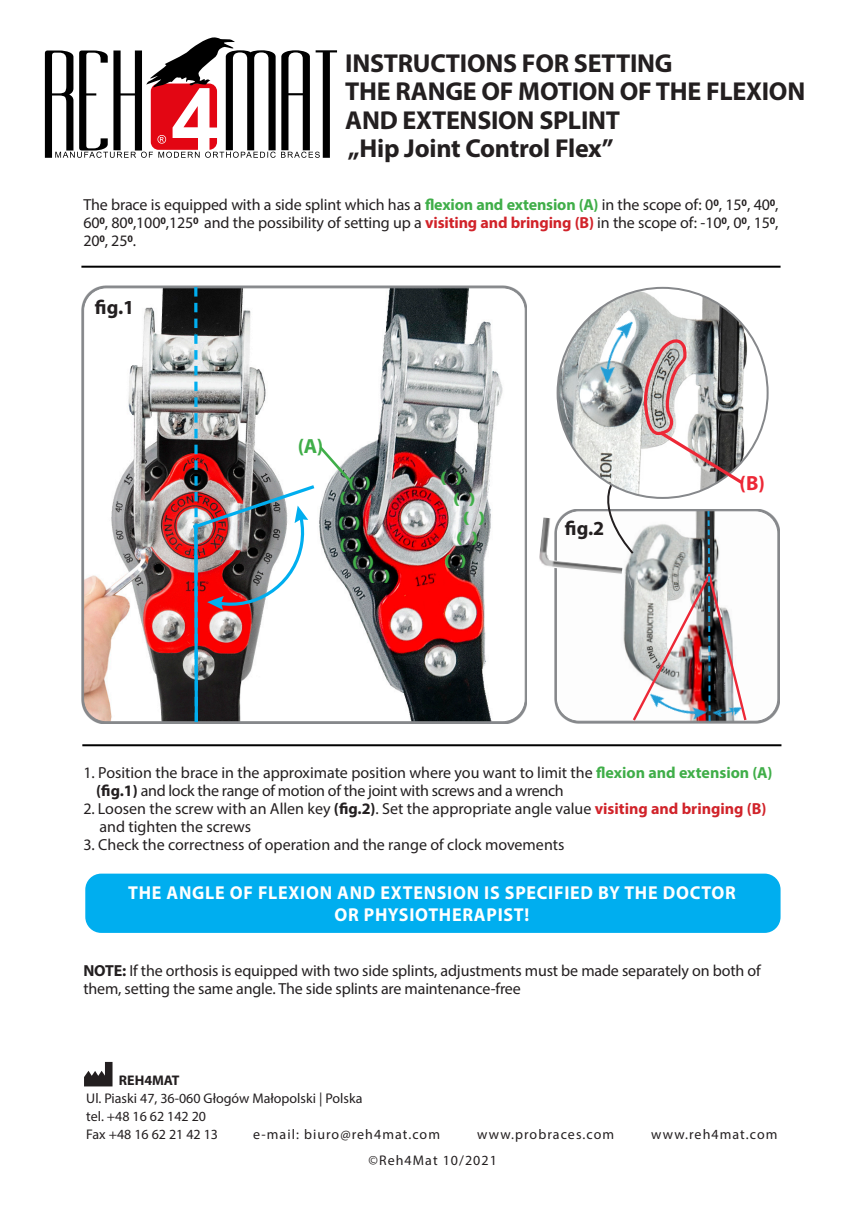
<style>
.page{position:relative;width:862px;height:1214px;background:#fff}
.page>*{position:absolute;margin:0;border:0;box-sizing:border-box;transform-origin:0 0}
.t1{font:700 26px/28.4px "Myriad Pro";letter-spacing:-.01em;color:#231f20}
.t2{font:700 20.6px "Myriad Pro";color:#40ae49}
.t3{font:700 20.6px "Myriad Pro";color:#ed2836}
.t4{font:700 20px "Myriad Pro";color:#231f20}
.t5{font:700 18.8px "Myriad Pro";letter-spacing:.04em;color:#fff;scale:.96 1}
.t6{font:700 16.2px "Myriad Pro";color:#40ae49;scale:1.45 1}
.t7{font:16px/18px "Myriad Pro";letter-spacing:-.01em;color:#231f20;text-align:justify}
.t8{font:14px "Myriad Pro";color:#231f20}
.t9{font:14px "Myriad Pro";letter-spacing:.065em;color:#231f20}
.t10{font:700 14px "Myriad Pro";color:#231f20}
.s1{font-weight:700;color:#40ae49}
.s2{font-weight:700;color:#d1232a}
.s3{font-weight:700}
</style>
<div class="page">
<svg style="left:45px;top:37px;width:292px;height:121px"></svg>
<hr style="left:81px;top:266px;width:699px;height:2px;background:#000">
<hr style="left:82px;top:744px;width:699px;height:2px;background:#000">
<div style="left:86px;top:874px;width:693px;height:57px;background:#00aeef;border-radius:15px"></div>
<div style="left:85px;top:873px;width:695px;height:59px;border:2px solid #00aeef;border-radius:15px"></div>
<svg style="left:84px;top:1061px;width:28px;height:25px"></svg>
<img style="left:556px;top:510px;width:222px;height:211px">
<img style="left:84px;top:288px;width:441px;height:433px">
<img style="left:557px;top:288px;width:210px;height:210px;border-radius:105px">
<img style="left:539px;top:517px;width:40px;height:58px">
<svg style="left:579px;top:304px;width:174px;height:420px"></svg>
<svg style="left:189px;top:287px;width:166px;height:435px"></svg>
<p class="t1" style="left:345px;top:48px;width:329px">INSTRUCTIONS FOR SETTING</p>
<p class="t1" style="left:345px;top:76px;width:461px">THE RANGE OF MOTION OF THE FLEXION<br>AND EXTENSION SPLINT</p>
<p class="t1" style="left:348px;top:133px;width:267px">„Hip Joint Control Flex”</p>
<p class="t7" style="left:83px;top:196px;width:697px">The brace is equipped with a side splint which has a <span class="s1">flexion and extension (A)</span> in the scope of: 0<sup>0</sup>, 15<sup>0</sup>, 40<sup>0</sup>, 60<sup>0</sup>, 80<sup>0</sup>,100<sup>0</sup>,125<sup>0</sup> and the possibility of setting up a <span class="s2">visiting and bringing (B)</span> in the scope of: -10<sup>0</sup>, 0<sup>0</sup>, 15<sup>0</sup>, 20<sup>0</sup>, 25<sup>0</sup>.</p>
<p class="t4" style="left:95px;top:294px;width:41px">fig.1</p>
<p class="t2" style="left:298px;top:433px;width:27px">(A)</p>
<p class="t6" style="left:348px;top:472px;width:17px">( )</p>
<p class="t6" style="left:440px;top:467px;width:17px">( )</p>
<p class="t3" style="left:739px;top:470px;width:27px">(B)</p>
<p class="t6" style="left:339px;top:487px;width:17px">( )</p>
<p class="t6" style="left:453px;top:488px;width:17px">( )</p>
<p class="t6" style="left:338px;top:512px;width:17px">( )</p>
<p class="t6" style="left:339px;top:534px;width:17px">( )</p>
<p class="t6" style="left:352px;top:551px;width:17px">( )</p>
<p class="t6" style="left:368px;top:564px;width:17px">( )</p>
<p class="t6" style="left:462px;top:507px;width:17px">( )</p>
<p class="t6" style="left:444px;top:550px;width:17px">( )</p>
<p class="t6" style="left:456px;top:526px;width:17px">( )</p>
<p class="t4" style="left:565px;top:515px;width:41px">fig.2</p>
<p class="t7" style="left:83px;top:763px;width:690px">1. Position the brace in the approximate position where you want to limit the <span class="s1">flexion and extension (A)</span></p>
<p class="t7" style="left:96px;top:781px;width:469px"><span class="s3">(fig.1)</span> and lock the range of motion of the joint with screws and a wrench</p>
<p class="t7" style="left:83px;top:799px;width:685px">2. Loosen the screw with an Allen key <span class="s3">(fig.2)</span>. Set the appropriate angle value <span class="s2">visiting and bringing (B)</span></p>
<p class="t7" style="left:99px;top:817px;width:153px">and tighten the screws</p>
<p class="t7" style="left:83px;top:835px;width:482px">3. Check the correctness of operation and the range of clock movements</p>
<p class="t5" style="left:128px;top:880px;width:634px">THE ANGLE OF FLEXION AND EXTENSION IS SPECIFIED BY THE DOCTOR</p>
<p class="t5" style="left:334px;top:902px;width:204px">OR PHYSIOTHERAPIST!</p>
<p class="t7" style="left:83px;top:961px;width:679px"><span class="s3">NOTE:</span> If the orthosis is equipped with two side splints, adjustments must be made separately on both of</p>
<p class="t7" style="left:83px;top:979px;width:439px">them, setting the same angle. The side splints are maintenance-free</p>
<p class="t10" style="left:119px;top:1070px;width:62px">REH4MAT</p>
<p class="t8" style="left:86px;top:1089px;width:278px">Ul. Piaski 47, 36-060 Głogów Małopolski | Polska</p>
<p class="t8" style="left:86px;top:1107px;width:121px">tel. +48 16 62 142 20</p>
<p class="t8" style="left:86px;top:1125px;width:133px">Fax +48 16 62 21 42 13</p>
<p class="t9" style="left:253px;top:1125px;width:188px">e-mail: biuro@reh4mat.com</p>
<p class="t9" style="left:477px;top:1125px;width:138px">www.probraces.com</p>
<p class="t9" style="left:651px;top:1125px;width:128px">www.reh4mat.com</p>
<p class="t9" style="left:368px;top:1151px;width:130px">©Reh4Mat 10/2021</p>
</div>
